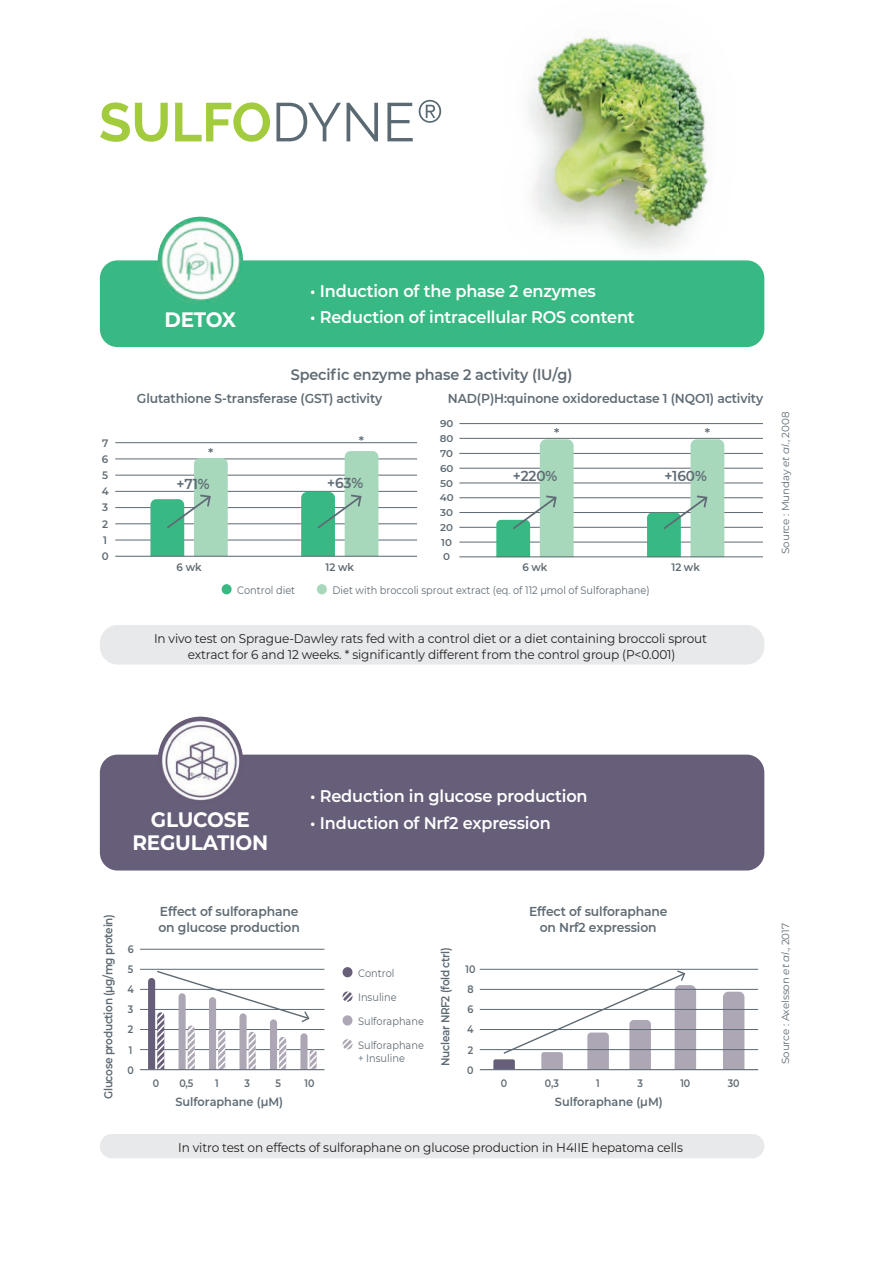
<style>
.page{position:relative;width:893px;height:1263px;background:#fff}
.page>*{position:absolute;margin:0;border:0;box-sizing:border-box;transform-origin:0 0}
.t1{font:700 20.85px/22.8px "Montserrat";letter-spacing:-.01em;color:#fff;text-align:center;scale:.95 1}
.t2{font:600 16.95px "Montserrat";letter-spacing:-.01em;color:#fff;scale:.95 1}
.t3{font:600 15.15px "Montserrat";letter-spacing:-.01em;color:#5f6b74;scale:.95 1}
.t4{font:600 14.4px "Montserrat";letter-spacing:-.01em;color:#5f6b74;scale:.95 1}
.t5{font:600 12.9px/15.1px "Montserrat";letter-spacing:-.01em;color:#5f6b74;text-align:center;scale:.95 1}
.t6{font:12.75px/15.1px "Montserrat";letter-spacing:-.01em;color:#231f20;text-align:center;scale:.95 1}
.t7{font:600 11.85px "Montserrat";color:#5f6b74;scale:.95 1}
.t8{font:600 11.85px "Montserrat";color:#5f6b74;scale:1.06 1}
.t9{font:600 11.55px "Montserrat";letter-spacing:-.03em;color:#5f6b74;scale:.91 1}
.t10{font:10.8px/12.8px "Montserrat";color:#5f6b74;scale:.91 1}
.t11{font:600 10.8px "Montserrat";letter-spacing:-.01em;color:#5f6b74;scale:.88 1}
.t12{font:600 10.8px "Montserrat";letter-spacing:-.01em;color:#5f6b74;scale:.95 1}
.t13{font:10.35px "Montserrat";letter-spacing:-.01em;color:#5f6b74}
.t14{font:600 9.75px "Montserrat";letter-spacing:-.01em;color:#5f6b74;scale:1.05 1}
.s1{font-style:italic}
</style>
<div class="page">
<img style="left:528px;top:36px;width:223px;height:225px">
<div style="left:100px;top:260px;width:664px;height:87px;background:#38b983;border-radius:18px"></div>
<div style="left:100px;top:755px;width:664px;height:115px;background:#675e79;border-radius:18px"></div>
<img style="left:158px;top:217px;width:85px;height:87px">
<img style="left:158px;top:717px;width:85px;height:84px">
<div style="left:100px;top:625px;width:664px;height:39px;background:#e7e9ea;border-radius:18px"></div>
<div style="left:100px;top:1134px;width:664px;height:24px;background:#e7e9ea;border-radius:12px"></div>
<hr style="left:459px;top:542px;width:304px;height:1px;background:#5f6b74">
<hr style="left:459px;top:527px;width:304px;height:1px;background:#5f6b74">
<hr style="left:459px;top:512px;width:304px;height:1px;background:#5f6b74">
<hr style="left:459px;top:497px;width:304px;height:1px;background:#5f6b74">
<hr style="left:459px;top:483px;width:304px;height:1px;background:#5f6b74">
<hr style="left:459px;top:468px;width:304px;height:1px;background:#5f6b74">
<hr style="left:459px;top:453px;width:304px;height:1px;background:#5f6b74">
<hr style="left:459px;top:438px;width:304px;height:1px;background:#5f6b74">
<hr style="left:459px;top:423px;width:304px;height:1px;background:#5f6b74">
<svg style="left:496px;top:439px;width:78px;height:117px"></svg>
<svg style="left:647px;top:439px;width:77px;height:117px"></svg>
<hr style="left:115px;top:540px;width:302px;height:1px;background:#5f6b74">
<hr style="left:115px;top:523px;width:302px;height:1px;background:#5f6b74">
<hr style="left:115px;top:507px;width:302px;height:1px;background:#5f6b74">
<hr style="left:115px;top:491px;width:302px;height:1px;background:#5f6b74">
<hr style="left:115px;top:475px;width:302px;height:1px;background:#5f6b74">
<hr style="left:115px;top:459px;width:302px;height:1px;background:#5f6b74">
<hr style="left:115px;top:442px;width:302px;height:1px;background:#5f6b74">
<svg style="left:150px;top:458px;width:78px;height:98px"></svg>
<svg style="left:301px;top:451px;width:77px;height:105px"></svg>
<hr style="left:115px;top:556px;width:302px;height:1px;background:#5f6b74">
<div style="left:222px;top:584px;width:10px;height:10px;background:#38b983;border-radius:50%"></div>
<div style="left:317px;top:584px;width:10px;height:10px;background:#a7d8bc;border-radius:50%"></div>
<hr style="left:459px;top:556px;width:304px;height:1px;background:#5f6b74">
<hr style="left:140px;top:1049px;width:184px;height:1px;background:#5f6b74">
<hr style="left:140px;top:1029px;width:184px;height:1px;background:#5f6b74">
<hr style="left:140px;top:1009px;width:184px;height:1px;background:#5f6b74">
<hr style="left:140px;top:989px;width:184px;height:1px;background:#5f6b74">
<hr style="left:140px;top:969px;width:184px;height:1px;background:#5f6b74">
<hr style="left:140px;top:949px;width:184px;height:1px;background:#5f6b74">
<div style="left:723px;top:992px;width:21px;height:77px;background:#ada6b5"></div>
<hr style="left:480px;top:1049px;width:278px;height:1px;background:#5f6b74">
<hr style="left:480px;top:1029px;width:278px;height:1px;background:#5f6b74">
<hr style="left:480px;top:1009px;width:278px;height:1px;background:#5f6b74">
<hr style="left:480px;top:989px;width:278px;height:1px;background:#5f6b74">
<hr style="left:480px;top:969px;width:278px;height:1px;background:#5f6b74">
<hr style="left:480px;top:1069px;width:278px;height:1px;background:#5f6b74">
<div style="left:343px;top:967px;width:9px;height:10px;background:#675e79;border-radius:50%"></div>
<div style="left:343px;top:1015px;width:9px;height:10px;background:#ada6b5;border-radius:50%"></div>
<hr style="left:140px;top:1069px;width:184px;height:1px;background:#5f6b74">
<svg style="left:342px;top:991px;width:11px;height:11px"></svg>
<svg style="left:342px;top:1039px;width:11px;height:11px"></svg>
<svg style="left:148px;top:970px;width:169px;height:100px"></svg>
<svg style="left:493px;top:970px;width:203px;height:99px"></svg>
<svg style="left:100px;top:102px;width:68px;height:40px"></svg>
<svg style="left:175px;top:102px;width:95px;height:40px"></svg>
<svg style="left:276px;top:103px;width:65px;height:38px"></svg>
<svg style="left:347px;top:103px;width:31px;height:38px"></svg>
<svg style="left:387px;top:103px;width:26px;height:38px"></svg>
<svg style="left:419px;top:100px;width:22px;height:23px"></svg>
<p class="t1" style="left:164px;top:308px;width:77px">DETOX</p>
<p class="t2" style="left:310px;top:279px;width:302px">• Induction of the phase 2 enzymes</p>
<p class="t2" style="left:310px;top:305px;width:343px">• Reduction of intracellular ROS content</p>
<p class="t3" style="left:291px;top:363px;width:298px">Specific enzyme phase 2 activity (lU/g)</p>
<p class="t5" style="left:137px;top:390px;width:260px">Glutathione S-transferase (GST) activity</p>
<p class="t5" style="left:448px;top:390px;width:333px">NAD(P)H:quinone oxidoreductase 1 (NQO1) activity</p>
<p class="t12" style="left:102px;top:435px;width:8px">7</p>
<p class="t12" style="left:102px;top:451px;width:8px">6</p>
<p class="t12" style="left:102px;top:467px;width:8px">5</p>
<p class="t12" style="left:102px;top:484px;width:9px">4</p>
<p class="t12" style="left:102px;top:500px;width:8px">3</p>
<p class="t12" style="left:102px;top:516px;width:8px">2</p>
<p class="t12" style="left:103px;top:532px;width:6px">1</p>
<p class="t12" style="left:102px;top:549px;width:9px">0</p>
<p class="t8" style="left:208px;top:444px;width:6px">*</p>
<p class="t8" style="left:359px;top:432px;width:6px">*</p>
<p class="t4" style="left:176px;top:473px;width:36px">+71%</p>
<p class="t4" style="left:327px;top:473px;width:40px">+63%</p>
<p class="t14" style="left:440px;top:417px;width:14px">90</p>
<p class="t14" style="left:440px;top:431px;width:14px">80</p>
<p class="t14" style="left:440px;top:447px;width:14px">70</p>
<p class="t14" style="left:440px;top:461px;width:14px">60</p>
<p class="t14" style="left:440px;top:476px;width:14px">50</p>
<p class="t14" style="left:440px;top:491px;width:15px">40</p>
<p class="t14" style="left:440px;top:506px;width:14px">30</p>
<p class="t14" style="left:440px;top:520px;width:14px">20</p>
<p class="t14" style="left:441px;top:535px;width:12px">10</p>
<p class="t14" style="left:443px;top:550px;width:8px">0</p>
<p class="t8" style="left:554px;top:425px;width:6px">*</p>
<p class="t8" style="left:705px;top:425px;width:6px">*</p>
<p class="t4" style="left:513px;top:465px;width:49px">+220%</p>
<p class="t4" style="left:664px;top:465px;width:46px">+160%</p>
<p class="t13" style="left:778px;top:554px;width:144px;rotate:-90deg">Source : Munday <span class="s1">et al.</span>, 2008</p>
<p class="t12" style="left:177px;top:559px;width:28px">6 wk</p>
<p class="t12" style="left:326px;top:559px;width:31px">12 wk</p>
<p class="t12" style="left:522px;top:559px;width:28px">6 wk</p>
<p class="t12" style="left:671px;top:559px;width:31px">12 wk</p>
<p class="t10" style="left:237px;top:583px;width:65px">Control diet</p>
<p class="t10" style="left:332px;top:583px;width:350px">Diet with broccoli sprout extract (eq. of 112 µmol of Sulforaphane)</p>
<p class="t6" style="left:154px;top:631px;width:584px">In vivo test on Sprague-Dawley rats fed with a control diet or a diet containing broccoli sprout extract for 6 and 12 weeks. * significantly different from the control group (P&lt;0.001)</p>
<p class="t1" style="left:132px;top:807px;width:145px">GLUCOSE<br>REGULATION</p>
<p class="t2" style="left:310px;top:784px;width:293px">• Reduction in glucose production</p>
<p class="t2" style="left:310px;top:811px;width:255px">• Induction of Nrf2 expression</p>
<p class="t9" style="left:100px;top:1099px;width:204px;rotate:-90deg">Glucose production (µg/mg protein)</p>
<p class="t5" style="left:158px;top:903px;width:150px;text-align:left">Effect of sulforaphane on glucose production</p>
<p class="t5" style="left:529px;top:903px;width:147px">Effect of sulforaphane on Nrf2 expression</p>
<p class="t11" style="left:128px;top:942px;width:8px">6</p>
<p class="t9" style="left:437px;top:1066px;width:131px;rotate:-90deg">Nuclear NRF2 (fold ctrl)</p>
<p class="t10" style="left:358px;top:966px;width:41px">Control</p>
<p class="t11" style="left:465px;top:962px;width:13px">10</p>
<p class="t10" style="left:358px;top:990px;width:44px">Insuline</p>
<p class="t10" style="left:358px;top:1014px;width:74px">Sulforaphane</p>
<p class="t10" style="left:358px;top:1038px;width:74px">Sulforaphane + Insuline</p>
<p class="t11" style="left:128px;top:962px;width:8px">5</p>
<p class="t11" style="left:467px;top:982px;width:9px">8</p>
<p class="t11" style="left:128px;top:982px;width:9px">4</p>
<p class="t11" style="left:467px;top:1002px;width:8px">6</p>
<p class="t11" style="left:128px;top:1002px;width:8px">3</p>
<p class="t11" style="left:128px;top:1022px;width:8px">2</p>
<p class="t11" style="left:467px;top:1022px;width:9px">4</p>
<p class="t11" style="left:468px;top:1042px;width:8px">2</p>
<p class="t11" style="left:129px;top:1042px;width:6px">1</p>
<p class="t11" style="left:128px;top:1062px;width:9px">0</p>
<p class="t11" style="left:467px;top:1062px;width:9px">0</p>
<p class="t11" style="left:153px;top:1075px;width:9px">0</p>
<p class="t11" style="left:179px;top:1075px;width:17px">0,5</p>
<p class="t11" style="left:215px;top:1075px;width:6px">1</p>
<p class="t11" style="left:244px;top:1075px;width:8px">3</p>
<p class="t11" style="left:276px;top:1075px;width:8px">5</p>
<p class="t11" style="left:305px;top:1075px;width:13px">10</p>
<p class="t11" style="left:501px;top:1075px;width:9px">0</p>
<p class="t11" style="left:545px;top:1075px;width:17px">0,3</p>
<p class="t11" style="left:596px;top:1075px;width:6px">1</p>
<p class="t11" style="left:637px;top:1075px;width:8px">3</p>
<p class="t11" style="left:680px;top:1075px;width:13px">10</p>
<p class="t11" style="left:728px;top:1075px;width:15px">30</p>
<p class="t7" style="left:175px;top:1093px;width:115px">Sulforaphane (µM)</p>
<p class="t7" style="left:555px;top:1093px;width:115px">Sulforaphane (µM)</p>
<p class="t6" style="left:178px;top:1140px;width:533px">In vitro test on effects of sulforaphane on glucose production in H4IIE hepatoma cells</p>
<p class="t13" style="left:778px;top:1064px;width:142px;rotate:-90deg">Source : Axelsson <span class="s1">et al</span>., 2017</p>
</div>
